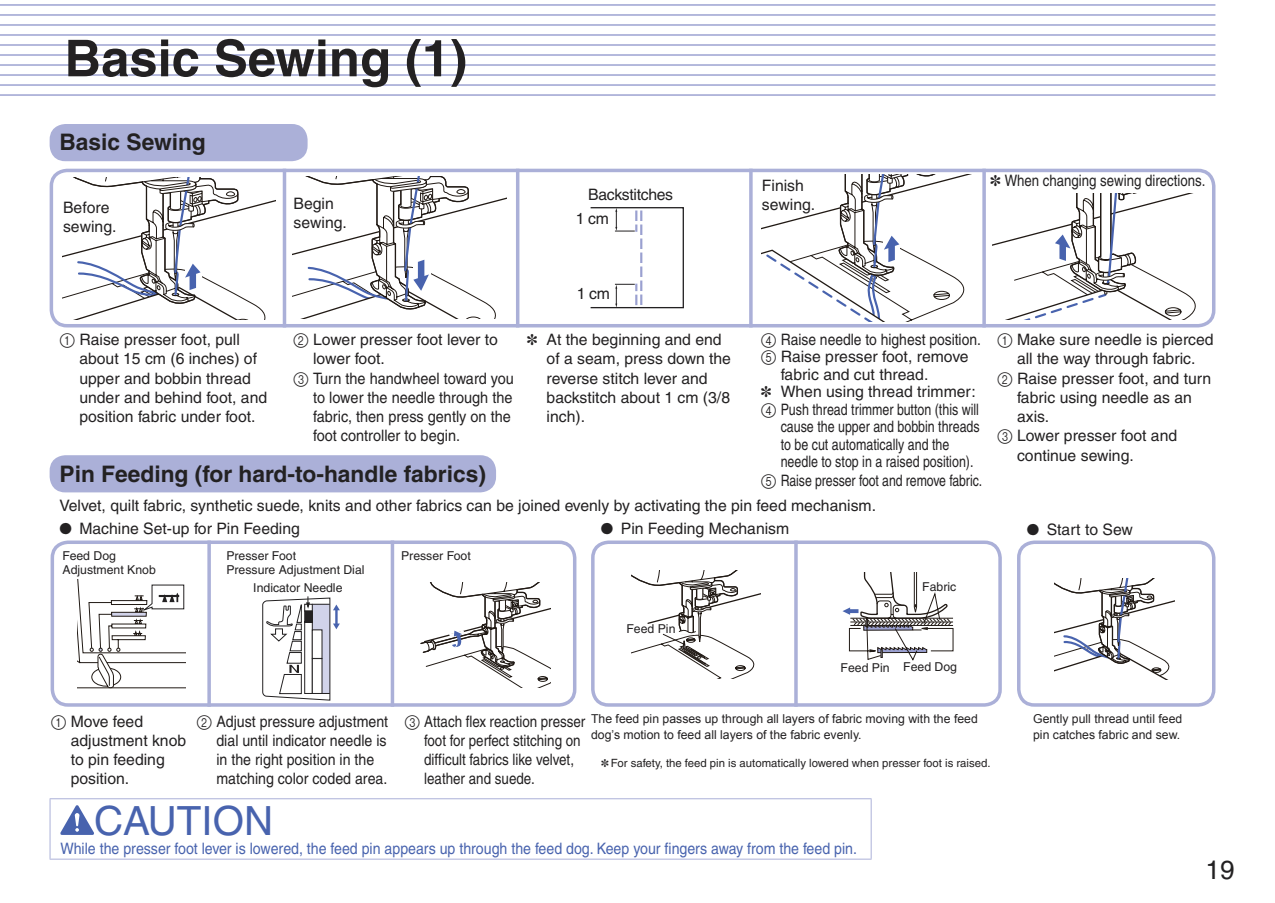
<style>
.page{position:relative;width:1275px;height:903px;background:#fff}
.page>*{position:absolute;margin:0;border:0;box-sizing:border-box;transform-origin:0 0}
.t1{font:700 50.75px "Helvetica";color:#232122}
.t2{font:40.25px "Helvetica";color:#4863ae}
.t3{font:26.25px "Helvetica";color:#232122}
.t4{font:700 22.75px "Helvetica";color:#232122}
.t5{font:15.75px/19.2px "Helvetica";color:#232122}
.t6{font:15.75px "Helvetica";color:#232122;scale:.79 1}
.t7{font:15.75px "Helvetica";color:#4863ae;scale:.9 1}
.t8{font:15.75px "Helvetica";color:#232122;scale:.92 1}
.t9{font:15.75px/19.2px "Helvetica";color:#232122;scale:.9 1}
.t10{font:15.75px/19.2px "Helvetica";color:#232122;scale:.85 1}
.t11{font:15.75px "Helvetica";color:#232122;scale:.78 1}
.t12{font:15.75px "Helvetica";color:#232122;scale:.88 1}
.t13{font:15.75px "Helvetica";color:#232122;scale:.84 1}
.t14{font:15.75px "Helvetica";letter-spacing:-.02em;color:#232122}
.t15{font:12.25px/15.8px "Arial";color:#232122}
.t16{font:12.25px/14px "Helvetica";color:#232122}
.t17{font:11.38px "Helvetica";color:#232122}
.s1{font-family:"Round Num Wnew"}
</style>
<div class="page">
<hr style="left:0;top:4px;width:1215px;height:2px;background:#abb0d8">
<hr style="left:0;top:44px;width:1215px;height:2px;background:#abb0d8">
<hr style="left:0;top:24px;width:1215px;height:2px;background:#abb0d8">
<hr style="left:0;top:64px;width:1215px;height:2px;background:#abb0d8">
<hr style="left:0;top:14px;width:1215px;height:2px;background:#abb0d8">
<hr style="left:0;top:54px;width:1215px;height:2px;background:#abb0d8">
<hr style="left:0;top:34px;width:1215px;height:2px;background:#abb0d8">
<hr style="left:0;top:74px;width:1215px;height:2px;background:#abb0d8">
<hr style="left:0;top:94px;width:1215px;height:2px;background:#abb0d8">
<hr style="left:0;top:84px;width:1215px;height:2px;background:#abb0d8">
<div style="left:1017px;top:540px;width:198px;height:167px;border:4px solid #abb0d8;border-radius:16px"></div>
<div style="left:591px;top:540px;width:411px;height:167px;border:4px solid #abb0d8;border-radius:16px"></div>
<svg style="left:794px;top:540px;width:4px;height:167px"></svg>
<div style="left:50px;top:169px;width:1165px;height:158px;border:4px solid #abb0d8;border-radius:16px"></div>
<div style="left:50px;top:124px;width:258px;height:37px;background:#abb0d8;border-radius:16px"></div>
<hr style="left:283px;top:169px;width:3px;height:158px;background:#abb0d8">
<hr style="left:516px;top:169px;width:3px;height:158px;background:#abb0d8">
<svg style="left:749px;top:169px;width:4px;height:158px"></svg>
<svg style="left:982px;top:169px;width:4px;height:158px"></svg>
<svg style="left:62px;top:177px;width:214px;height:143px"></svg>
<svg style="left:293px;top:177px;width:213px;height:142px"></svg>
<svg style="left:761px;top:175px;width:207px;height:147px"></svg>
<svg style="left:992px;top:193px;width:204px;height:127px"></svg>
<svg style="left:615px;top:209px;width:27px;height:97px"></svg>
<div style="left:590px;top:207px;width:94px;height:101px;border:1px solid #232122"></div>
<div style="left:50px;top:455px;width:446px;height:37px;background:#abb0d8;border-radius:16px"></div>
<div style="left:51px;top:540px;width:525px;height:167px;border:4px solid #abb0d8;border-radius:16px"></div>
<svg style="left:207px;top:540px;width:4px;height:167px"></svg>
<hr style="left:391px;top:540px;width:3px;height:167px;background:#abb0d8">
<svg style="left:77px;top:580px;width:109px;height:109px"></svg>
<svg style="left:1054px;top:579px;width:121px;height:101px"></svg>
<svg style="left:631px;top:570px;width:129px;height:108px"></svg>
<svg style="left:842px;top:573px;width:112px;height:88px"></svg>
<svg style="left:262px;top:596px;width:78px;height:104px"></svg>
<svg style="left:420px;top:583px;width:131px;height:105px"></svg>
<hr style="left:50px;top:799px;width:1px;height:60px;background:#abb0d8">
<hr style="left:50px;top:798px;width:822px;height:1px;background:#abb0d8">
<hr style="left:871px;top:799px;width:1px;height:60px;background:#abb0d8">
<hr style="left:50px;top:859px;width:822px;height:1px;background:#abb0d8">
<svg style="left:60px;top:805px;width:34px;height:30px"></svg>
<h1 class="t1" style="left:64px;top:27px;width:404px">Basic Sewing (1)</h1>
<h3 class="t4" style="left:60px;top:128px;width:148px">Basic Sewing</h3>
<p class="t5" style="left:63px;top:198px;width:55px">Before sewing.</p>
<p class="t5" style="left:294px;top:194px;width:55px">Begin sewing.</p>
<p class="t14" style="left:588px;top:185px;width:86px">Backstitches</p>
<p class="t5" style="left:576px;top:208px;width:35px">1 cm</p>
<p class="t5" style="left:79px;top:330px;width:189px;text-indent:-20px"><span class="s1">1</span> Raise presser foot, pull about 15 cm (6 inches) of upper and bobbin thread under and behind foot, and position fabric under foot.</p>
<p class="t5" style="left:293px;top:330px;width:206px"><span class="s1">2</span> Lower presser foot lever to</p>
<p class="t5" style="left:313px;top:349px;width:73px">lower foot.</p>
<p class="t8" style="left:293px;top:369px;width:241px"><span class="s1">3</span> Turn the handwheel toward you</p>
<p class="t8" style="left:313px;top:388px;width:218px">to lower the needle through the</p>
<p class="t8" style="left:313px;top:407px;width:216px">fabric, then press gently on the</p>
<p class="t8" style="left:313px;top:427px;width:161px">foot controller to begin.</p>
<h3 class="t4" style="left:60px;top:460px;width:428px">Pin Feeding (for hard-to-handle fabrics)</h3>
<p class="t5" style="left:577px;top:284px;width:35px">1 cm</p>
<p class="t5" style="left:547px;top:330px;width:186px;text-indent:-20px">✽ At the beginning and end of a seam, press down the reverse stitch lever and backstitch about 1 cm (3/8 inch).</p>
<p class="t5" style="left:762px;top:176px;width:55px">Finish sewing.</p>
<p class="t13" style="left:1005px;top:171px;width:240px">When changing sewing directions.</p>
<p class="t12" style="left:761px;top:330px;width:252px"><span class="s1">4</span> Raise needle to highest position.</p>
<p class="t5" style="left:761px;top:347px;width:209px"><span class="s1">5</span> Raise presser foot, remove</p>
<p class="t5" style="left:781px;top:364px;width:149px">fabric and cut thread.</p>
<p class="t5" style="left:761px;top:382px;width:216px">✽ When using thread trimmer:</p>
<p class="t6" style="left:761px;top:400px;width:278px"><span class="s1">4</span> Push thread trimmer button (this will</p>
<p class="t6" style="left:781px;top:417px;width:253px">cause the upper and bobbin threads</p>
<p class="t6" style="left:781px;top:435px;width:215px">to be cut automatically and the</p>
<p class="t6" style="left:781px;top:452px;width:246px">needle to stop in a raised position).</p>
<p class="t11" style="left:761px;top:472px;width:285px"><span class="s1">5</span> Raise presser foot and remove fabric.</p>
<p class="t5" style="left:997px;top:330px;width:218px"><span class="s1">1</span> Make sure needle is pierced</p>
<p class="t5" style="left:1017px;top:349px;width:180px">all the way through fabric.</p>
<p class="t5" style="left:997px;top:368px;width:216px"><span class="s1">2</span> Raise presser foot, and turn</p>
<p class="t5" style="left:1017px;top:388px;width:176px">fabric using needle as an</p>
<p class="t5" style="left:1017px;top:407px;width:34px">axis.</p>
<p class="t5" style="left:997px;top:426px;width:182px"><span class="s1">3</span> Lower presser foot and</p>
<p class="t5" style="left:1017px;top:445px;width:118px">continue sewing.</p>
<p class="t5" style="left:60px;top:496px;width:818px">Velvet, quilt fabric, synthetic suede, knits and other fabrics can be joined evenly by activating the pin feed mechanism.</p>
<p class="t5" style="left:60px;top:519px;width:242px">● Machine Set-up for Pin Feeding</p>
<p class="t5" style="left:601px;top:519px;width:190px">● Pin Feeding Mechanism</p>
<p class="t5" style="left:1027px;top:520px;width:107px">● Start to Sew</p>
<p class="t16" style="left:63px;top:548px;width:95px">Feed Dog<br>Adjustment Knob</p>
<p class="t16" style="left:226px;top:548px;width:140px">Presser Foot<br>Pressure Adjustment Dial</p>
<p class="t16" style="left:401px;top:548px;width:71px">Presser Foot</p>
<p class="t16" style="left:253px;top:580px;width:91px">Indicator Needle</p>
<p class="t16" style="left:922px;top:579px;width:36px">Fabric</p>
<p class="t16" style="left:626px;top:622px;width:51px">Feed Pin</p>
<p class="t16" style="left:841px;top:660px;width:118px">Feed Pin Feed Dog</p>
<p class="t15" style="left:591px;top:711px;width:388px">The feed pin passes up through all layers of fabric moving with the feed dog’s motion to feed all layers of the fabric evenly.</p>
<p class="t17" style="left:601px;top:756px;width:391px">✽ For safety, the feed pin is automatically lowered when presser foot is raised.</p>
<p class="t5" style="left:71px;top:711px;width:117px;text-indent:-20px"><span class="s1">1</span> Move feed adjustment knob to pin feeding position.</p>
<p class="t9" style="left:216px;top:711px;width:192px;text-indent:-20px"><span class="s1">2</span> Adjust pressure adjustment dial until indicator needle is in the right position in the matching color coded area.</p>
<p class="t10" style="left:424px;top:711px;width:191px;text-indent:-20px"><span class="s1">3</span> Attach flex reaction presser foot for perfect stitching on difficult fabrics like velvet, leather and suede.</p>
<h2 class="t2" style="left:94px;top:797px;width:181px">CAUTION</h2>
<p class="t7" style="left:60px;top:839px;width:887px">While the presser foot lever is lowered, the feed pin appears up through the feed dog. Keep your fingers away from the feed pin.</p>
<p class="t15" style="left:1033px;top:711px;width:151px">Gently pull thread until feed pin catches fabric and sew.</p>
<h3 class="t3" style="left:1205px;top:854px;width:31px">19</h3>
</div>
